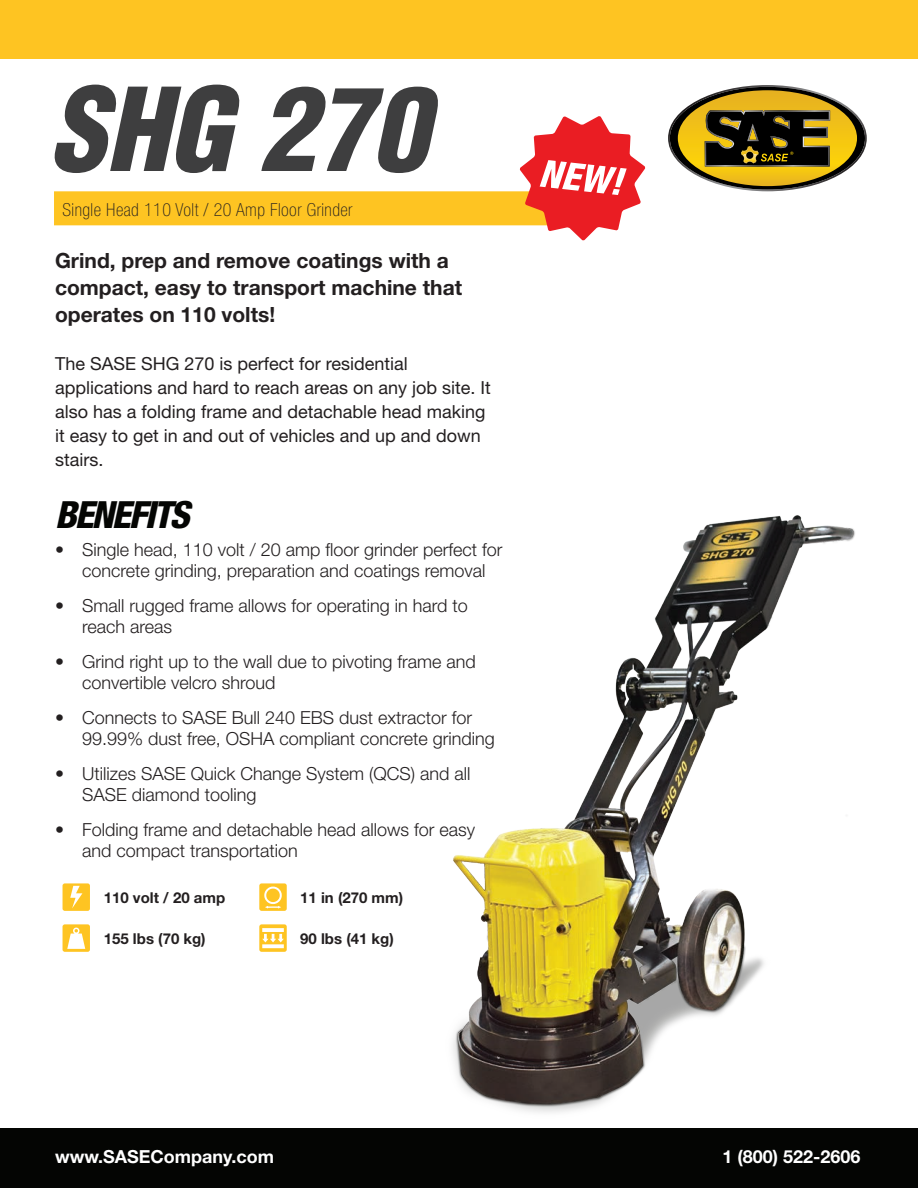
<style>
.page{position:relative;width:918px;height:1188px;background:#fff}
.page>*{position:absolute;margin:0;border:0;box-sizing:border-box;transform-origin:0 0}
.t1{font:italic 900 condensed 112.5px "Helvetica";color:#3e3e3f}
.t2{font:italic 800 condensed 37.5px "Helvetica Neue";letter-spacing:-.05em;color:#040503}
.t3{font:700 21px/27px "Helvetica Neue";color:#231f20}
.t4{font:300 18px/21.6px "Helvetica Neue";color:#231f20}
.t5{font:18px/24px "Helvetica Neue";color:#231f20}
.t6{font:100 condensed 18px "Helvetica Neue";letter-spacing:.025em;color:#231f20}
.t7{font:700 18px "Helvetica Neue";color:#fff}
.t8{font:700 15px "Helvetica Neue";color:#231f20}
</style>
<div class="page">
<svg style="left:259px;top:924px;width:28px;height:28px"></svg>
<svg style="left:259px;top:883px;width:28px;height:28px"></svg>
<svg style="left:63px;top:883px;width:27px;height:28px"></svg>
<svg style="left:63px;top:924px;width:27px;height:28px"></svg>
<div style="left:0;top:1129px;width:918px;height:59px;background:#040503"></div>
<div style="left:0;top:0;width:918px;height:59px;background:#fec422"></div>
<svg style="left:668px;top:85px;width:199px;height:106px"></svg>
<svg style="left:54px;top:116px;width:591px;height:124px"></svg>
<img style="left:436px;top:515px;width:428px;height:614px">
<h1 class="t1" style="left:49px;top:58px;width:380px">SHG 270</h1>
<p class="t6" style="left:63px;top:199px;width:292px">Single Head 110 Volt / 20 Amp Floor Grinder</p>
<p class="t3" style="left:55px;top:247px;width:409px">Grind, prep and remove coatings with a compact, easy to transport machine that operates on 110 volts!</p>
<p class="t5" style="left:55px;top:351px;width:437px">The SASE SHG 270 is perfect for residential applications and hard to reach areas on any job site. It also has a folding frame and detachable head making it easy to get in and out of vehicles and up and down stairs.</p>
<h2 class="t2" style="left:55px;top:491px;width:136px">BENEFITS</h2>
<p class="t4" style="left:55px;top:538px;width:449px;text-align:center">• Single head, 110 volt / 20 amp floor grinder perfect for concrete grinding, preparation and coatings removal</p>
<p class="t4" style="left:82px;top:594px;width:387px;text-indent:-27px">• Small rugged frame allows for operating in hard to reach areas</p>
<p class="t4" style="left:82px;top:650px;width:395px;text-indent:-27px">• Grind right up to the wall due to pivoting frame and convertible velcro shroud</p>
<p class="t4" style="left:82px;top:706px;width:414px;text-indent:-27px">• Connects to SASE Bull 240 EBS dust extractor for<br>99.99% dust free, OSHA compliant concrete grinding</p>
<p class="t4" style="left:82px;top:762px;width:390px;text-indent:-27px">• Utilizes SASE Quick Change System (QCS) and all<br>SASE diamond tooling</p>
<p class="t4" style="left:82px;top:818px;width:395px;text-indent:-27px">• Folding frame and detachable head allows for easy and compact transportation</p>
<p class="t8" style="left:104px;top:888px;width:123px">110 volt / 20 amp</p>
<p class="t8" style="left:300px;top:888px;width:105px">11 in (270 mm)</p>
<p class="t8" style="left:104px;top:929px;width:103px">155 lbs (70 kg)</p>
<p class="t8" style="left:300px;top:929px;width:95px">90 lbs (41 kg)</p>
<p class="t7" style="left:55px;top:1146px;width:220px">www.SASECompany.com</p>
<p class="t7" style="left:723px;top:1146px;width:140px">1 (800) 522-2606</p>
</div>
